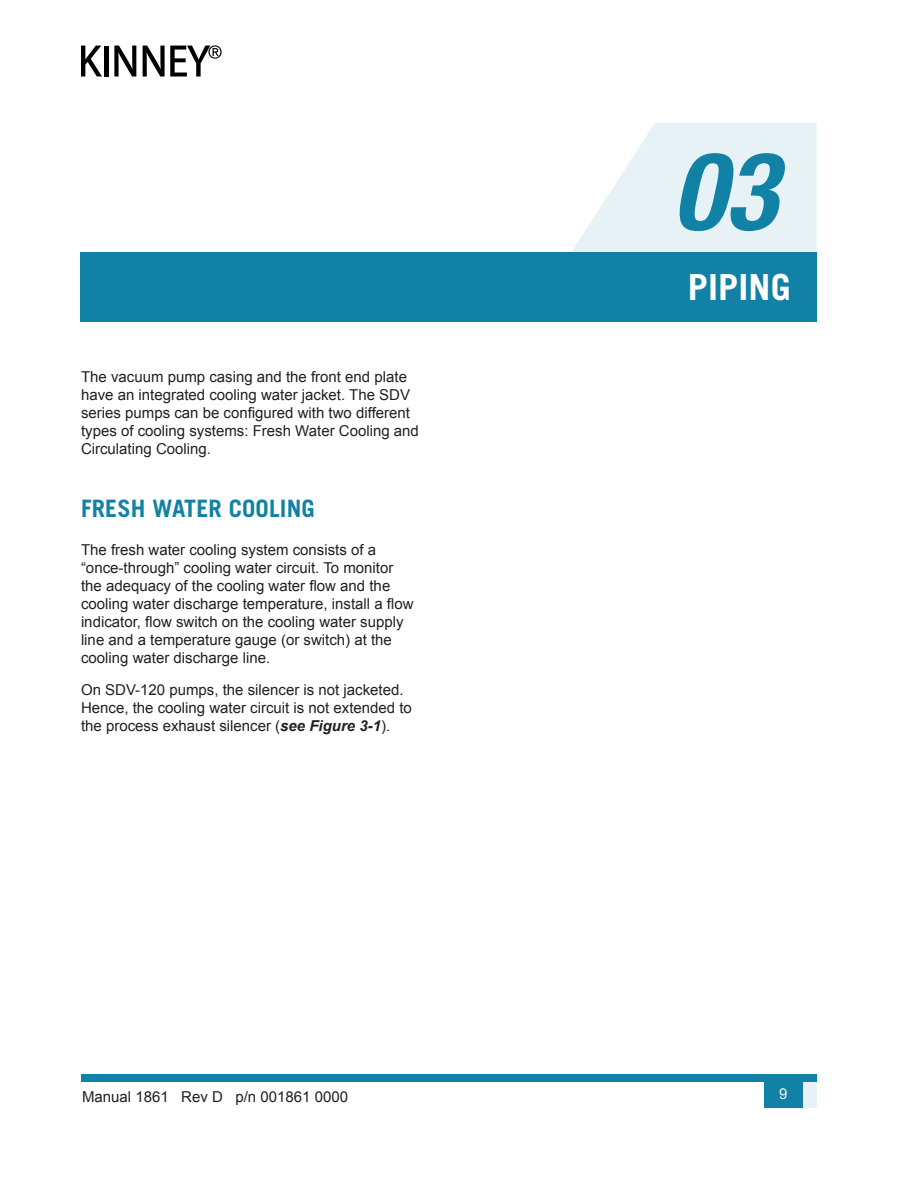
<style>
.page{position:relative;width:918px;height:1188px;background:#fff}
.page>*{position:absolute;margin:0;border:0;box-sizing:border-box;transform-origin:0 0}
.Chapter_Number{font:italic 700 condensed 108px "Helvetica Neue LT Std";color:#1182a5}
.Chapter_Title_Right{font:700 36px "Trade Gothic LT Std";letter-spacing:.005em;color:#fff}
.Heading_1{font:700 24px "Trade Gothic LT Std";letter-spacing:.005em;color:#1182a5}
.Body{font:15px/18px "Arial";color:#231f20}
.t1{font:15px "Arial";color:#f3f3f3}
.s1{font-weight:700;font-style:italic}
</style>
<div class="page">
<svg style="left:571px;top:123px;width:246px;height:129px"></svg>
<div style="left:80px;top:252px;width:737px;height:70px;background:#1182a5"></div>
<svg style="left:81px;top:46px;width:21px;height:31px"></svg>
<div style="left:104px;top:46px;width:5px;height:31px;background:#000"></div>
<svg style="left:114px;top:46px;width:22px;height:31px"></svg>
<svg style="left:143px;top:45px;width:79px;height:32px"></svg>
<div style="left:81px;top:1075px;width:736px;height:7px;background:#1182a5"></div>
<div style="left:764px;top:1080px;width:38px;height:28px;background:#1182a5"></div>
<svg style="left:802px;top:1082px;width:15px;height:26px"></svg>
<p class="Chapter_Number" style="left:673px;top:126px;width:105px">03</p>
<p class="Body" style="left:81px;top:368px;width:339px">The vacuum pump casing and the front end plate have an integrated cooling water jacket. The SDV series pumps can be configured with two different types of cooling systems: Fresh Water Cooling and Circulating Cooling.</p>
<p class="Heading_1" style="left:81px;top:494px;width:235px">FRESH WATER COOLING</p>
<p class="Body" style="left:81px;top:541px;width:334px">The fresh water cooling system consists of a “once-through” cooling water circuit. To monitor the adequacy of the cooling water flow and the cooling water discharge temperature, install a flow indicator, flow switch on the cooling water supply line and a temperature gauge (or switch) at the cooling water discharge line.</p>
<p class="Body" style="left:81px;top:681px;width:332px">On SDV-120 pumps, the silencer is not jacketed.<br>Hence, the cooling water circuit is not extended to the process exhaust silencer (<span class="s1">see Figure 3-1</span>).</p>
<p class="Chapter_Title_Right" style="left:688px;top:265px;width:104px">PIPING</p>
<p class="Body" style="left:82px;top:1088px;width:267px">Manual 1861 Rev D p/n 001861 0000</p>
<p class="t1" style="left:779px;top:1084px;width:10px">9</p>
</div>
